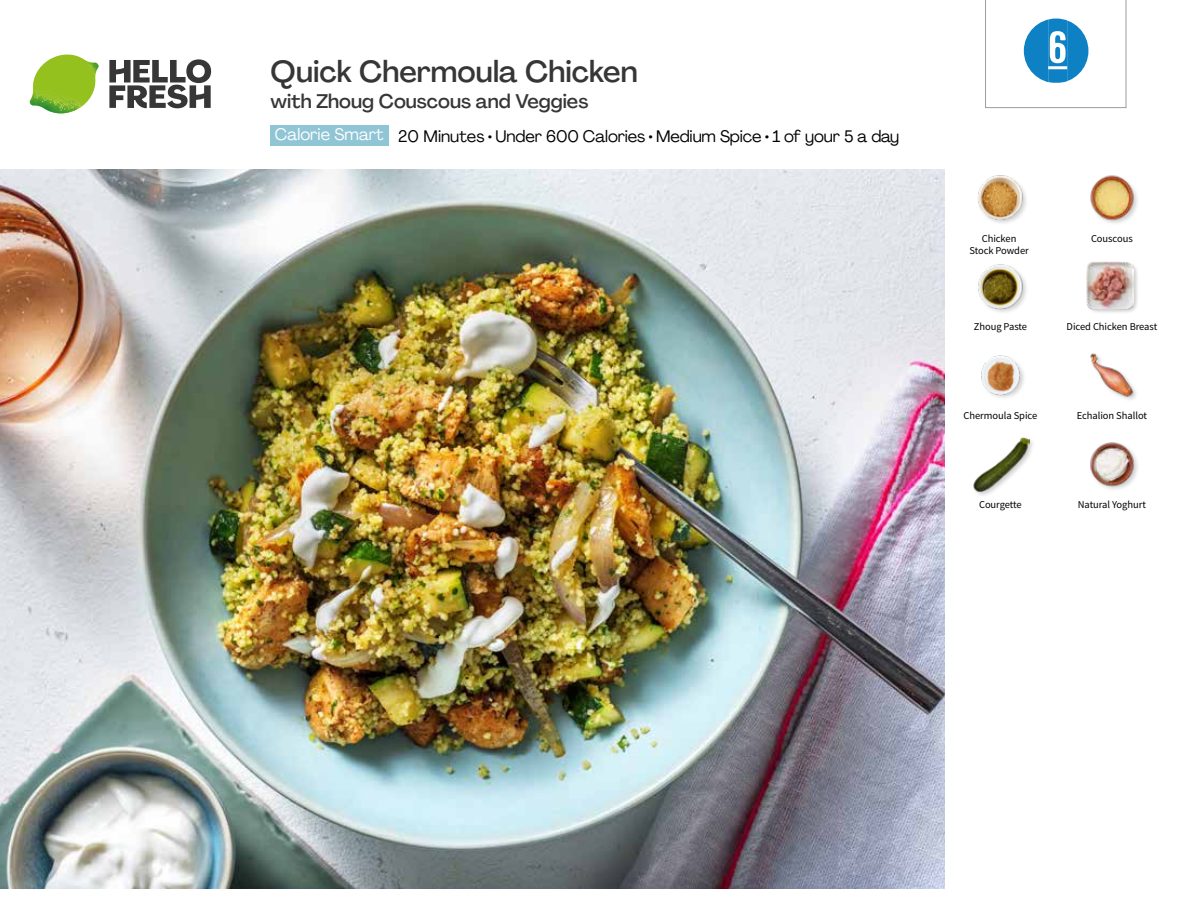
<style>
.page{position:relative;width:1188px;height:918px;background:#fff}
.page>*{position:absolute;margin:0;border:0;box-sizing:border-box;transform-origin:0 0}
.t1{font:45.9px "Kapra";color:#fff;scale:1.18 1}
.t2{font:500 30px "Agrandir";color:#373636}
.t3{font:500 19.5px "Agrandir";color:#373636}
.t4{font:16.5px "Agrandir";letter-spacing:-.01em;color:#000}
.t5{font:16.5px "Agrandir";color:#fff}
.t6{font:10.5px/12px "Source Sans Pro";letter-spacing:-.005em;color:#000;text-align:center}
</style>
<div class="page">
<svg style="left:109px;top:59px;width:102px;height:49px"></svg>
<img style="left:30px;top:55px;width:69px;height:59px">
<img style="left:0;top:170px;width:945px;height:718px">
<div style="left:271px;top:125px;width:118px;height:20px;background:#8fc5d4"></div>
<img style="left:981px;top:355px;width:43px;height:43px">
<div style="left:973px;top:436px;width:63px;height:62px;background:#000;opacity:.2"></div>
<img style="left:973px;top:436px;width:56px;height:56px">
<img style="left:1090px;top:442px;width:48px;height:48px">
<img style="left:1090px;top:353px;width:46px;height:47px">
<img style="left:978px;top:175px;width:48px;height:48px">
<img style="left:978px;top:264px;width:49px;height:48px">
<div style="left:1086px;top:261px;width:54px;height:54px;background:#000;opacity:.2"></div>
<img style="left:1086px;top:262px;width:48px;height:47px">
<img style="left:1090px;top:175px;width:48px;height:49px">
<svg style="left:985px;top:0;width:141px;height:108px"></svg>
<h2 class="t2" style="left:271px;top:53px;width:369px">Quick Chermoula Chicken</h2>
<h3 class="t3" style="left:271px;top:89px;width:319px">with Zhoug Couscous and Veggies</h3>
<h3 class="t5" style="left:275px;top:124px;width:110px">Calorie Smart</h3>
<h3 class="t4" style="left:398px;top:126px;width:503px">20 Minutes • Under 600 Calories • Medium Spice • 1 of your 5 a day</h3>
<h1 class="t1" style="left:1048px;top:21px;width:18px">6</h1>
<p class="t6" style="left:969px;top:232px;width:61px">Chicken<br>Stock Powder</p>
<p class="t6" style="left:1091px;top:232px;width:43px">Couscous</p>
<p class="t6" style="left:974px;top:321px;width:55px">Zhoug Paste</p>
<p class="t6" style="left:1067px;top:321px;width:92px">Diced Chicken Breast</p>
<p class="t6" style="left:964px;top:410px;width:75px">Chermoula Spice</p>
<p class="t6" style="left:1077px;top:410px;width:72px">Echalion Shallot</p>
<p class="t6" style="left:979px;top:498px;width:44px">Courgette</p>
<p class="t6" style="left:1078px;top:498px;width:70px">Natural Yoghurt</p>
</div>
